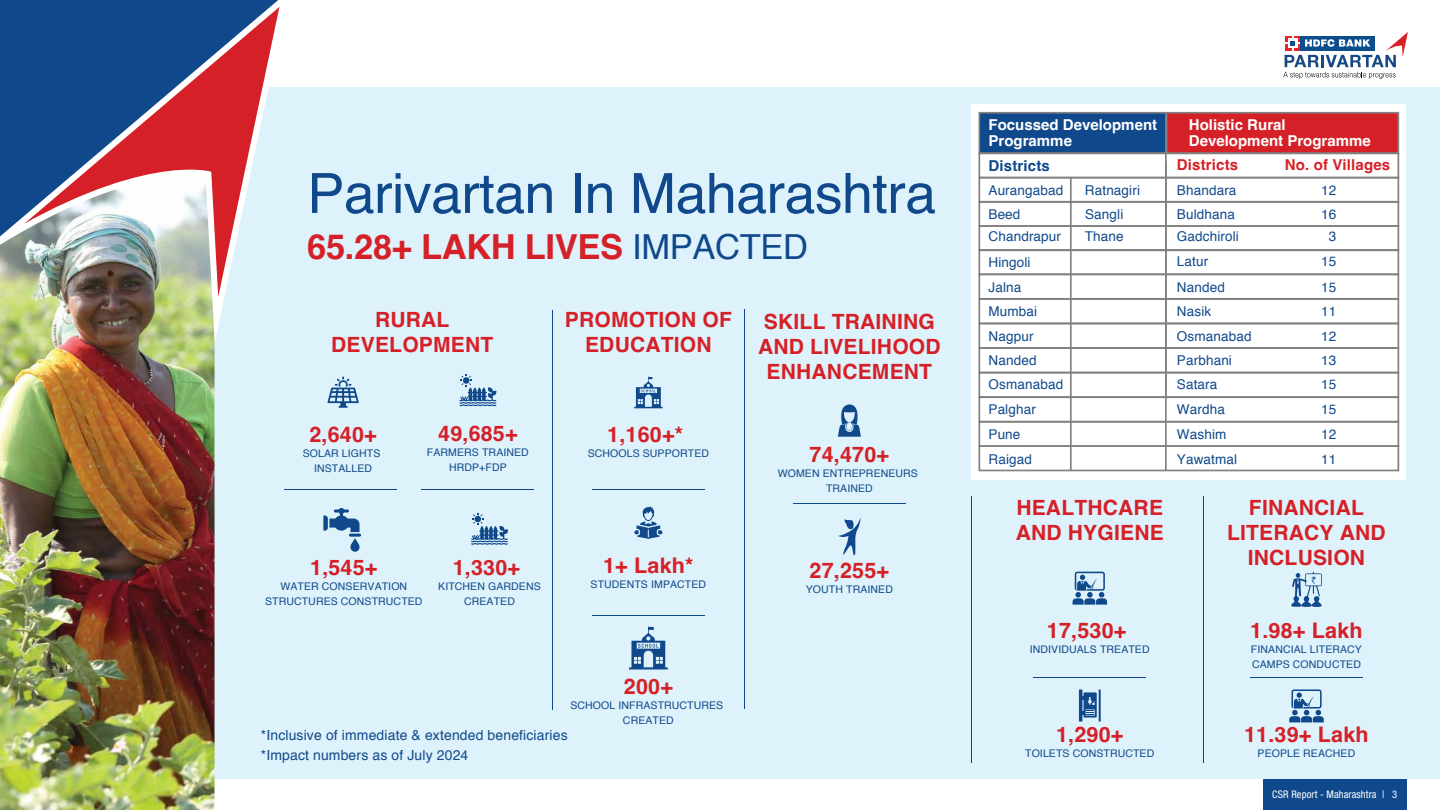
<style>
.page{position:relative;width:1440px;height:810px;background:#fff}
.page>*{position:absolute;margin:0;border:0;box-sizing:border-box;transform-origin:0 0}
.t1{font:55.5px "Helvetica";letter-spacing:-.01em;color:#10498b}
.t2{font:700 34.5px "Helvetica";letter-spacing:-.01em;color:#d62027}
.t3{font:700 21.52px "Helvetica";letter-spacing:.01em;color:#d62027}
.t4{font:700 21.45px "Helvetica";letter-spacing:.01em;color:#d62027}
.t5{font:700 21px/24.9px "Helvetica";letter-spacing:.01em;color:#d62027;text-align:center}
.t6{font:700 15px/15.8px "Helvetica";color:#fff}
.t7{font:700 15px "Helvetica";letter-spacing:.01em;color:#d62027}
.t8{font:700 15px "Helvetica";letter-spacing:.01em;color:#10498b}
.t9{font:13.95px/20px "Helvetica";letter-spacing:.01em;color:#10498b}
.t10{font:13.5px/24.8px "Helvetica";letter-spacing:.01em;color:#10498b}
.t11{font:10.5px/15px "Helvetica";letter-spacing:.01em;color:#10498b;text-align:center}
.t12{font:condensed 10.5px "Helvetica Neue LT Std";letter-spacing:.01em;color:#fff}
.s1{font-weight:400;color:#10498b}
</style>
<div class="page">
<div style="left:4px;top:88px;width:1436px;height:691px;background:#def2fb"></div>
<hr style="left:552px;top:311px;width:1px;height:399px;background:#10498b">
<hr style="left:744px;top:309px;width:1px;height:399px;background:#10498b">
<svg style="left:629px;top:626px;width:39px;height:43px"></svg>
<svg style="left:634px;top:506px;width:29px;height:33px"></svg>
<hr style="left:592px;top:489px;width:113px;height:1px;background:#10498b">
<hr style="left:592px;top:615px;width:113px;height:1px;background:#10498b">
<svg style="left:838px;top:404px;width:23px;height:33px"></svg>
<hr style="left:793px;top:503px;width:113px;height:1px;background:#10498b">
<svg style="left:1079px;top:689px;width:22px;height:33px"></svg>
<hr style="left:1034px;top:677px;width:112px;height:1px;background:#10498b">
<hr style="left:1250px;top:677px;width:113px;height:1px;background:#10498b">
<svg style="left:1291px;top:572px;width:31px;height:35px"></svg>
<svg style="left:1289px;top:689px;width:35px;height:33px"></svg>
<hr style="left:422px;top:489px;width:112px;height:1px;background:#10498b">
<img style="left:0;top:327px;width:218px;height:483px">
<img style="left:0;top:0;width:294px;height:327px">
<hr style="left:285px;top:489px;width:112px;height:1px;background:#10498b">
<svg style="left:327px;top:377px;width:32px;height:31px"></svg>
<svg style="left:634px;top:377px;width:29px;height:31px"></svg>
<svg style="left:1073px;top:572px;width:34px;height:33px"></svg>
<svg style="left:459px;top:374px;width:37px;height:32px"></svg>
<div style="left:1263px;top:779px;width:143px;height:31px;background:#10498b"></div>
<svg style="left:471px;top:513px;width:37px;height:32px"></svg>
<svg style="left:838px;top:518px;width:23px;height:37px"></svg>
<svg style="left:323px;top:508px;width:38px;height:44px"></svg>
<hr style="left:971px;top:497px;width:1px;height:266px;background:#10498b">
<hr style="left:1203px;top:497px;width:1px;height:266px;background:#10498b">
<svg style="left:1283px;top:32px;width:125px;height:47px"></svg>
<div style="left:972px;top:104px;width:434px;height:376px;background:#fff"></div>
<div style="left:978px;top:112px;width:189px;height:42px;background:#10498b;border:2px solid #818181"></div>
<div style="left:1166px;top:112px;width:233px;height:42px;background:#d62027;border:2px solid #818181"></div>
<div style="left:978px;top:177px;width:421px;height:26px;border:2px solid #818181"></div>
<div style="left:978px;top:152px;width:421px;height:26px;border:2px solid #818181"></div>
<div style="left:978px;top:201px;width:421px;height:26px;border:2px solid #818181"></div>
<div style="left:978px;top:225px;width:421px;height:26px;border:2px solid #818181"></div>
<div style="left:978px;top:249px;width:421px;height:26px;border:2px solid #818181"></div>
<div style="left:978px;top:274px;width:421px;height:26px;border:2px solid #818181"></div>
<div style="left:978px;top:298px;width:421px;height:26px;border:2px solid #818181"></div>
<div style="left:978px;top:323px;width:421px;height:26px;border:2px solid #818181"></div>
<div style="left:978px;top:347px;width:421px;height:26px;border:2px solid #818181"></div>
<div style="left:978px;top:372px;width:421px;height:26px;border:2px solid #818181"></div>
<div style="left:978px;top:396px;width:421px;height:26px;border:2px solid #818181"></div>
<div style="left:978px;top:421px;width:421px;height:26px;border:2px solid #818181"></div>
<div style="left:978px;top:445px;width:421px;height:26px;border:2px solid #818181"></div>
<hr style="left:1165px;top:113px;width:2px;height:284px;background:#818181">
<hr style="left:1165px;top:162px;width:2px;height:308px;background:#818181">
<hr style="left:1070px;top:178px;width:2px;height:292px;background:#818181">
<h1 class="t1" style="left:307px;top:151px;width:630px">Parivartan In Maharashtra</h1>
<h2 class="t2" style="left:307px;top:226px;width:502px">65.28+ LAKH LIVES <span class="s1">IMPACTED</span></h2>
<h3 class="t5" style="left:331px;top:310px;width:164px">RURAL<br>DEVELOPMENT</h3>
<h3 class="t3" style="left:309px;top:421px;width:69px">2,640+</h3>
<p class="t11" style="left:303px;top:446px;width:79px">SOLAR LIGHTS<br>INSTALLED</p>
<h3 class="t4" style="left:438px;top:421px;width:81px">49,685+</h3>
<p class="t11" style="left:427px;top:445px;width:103px">FARMERS TRAINED<br>HRDP+FDP</p>
<h3 class="t5" style="left:565px;top:310px;width:168px">PROMOTION OF<br>EDUCATION</h3>
<h3 class="t3" style="left:607px;top:421px;width:78px">1,160+*</h3>
<p class="t11" style="left:588px;top:446px;width:123px">SCHOOLS SUPPORTED</p>
<h3 class="t4" style="left:310px;top:554px;width:69px">1,545+</h3>
<p class="t11" style="left:265px;top:579px;width:159px">WATER CONSERVATION<br>STRUCTURES CONSTRUCTED</p>
<h3 class="t4" style="left:453px;top:554px;width:69px">1,330+</h3>
<p class="t11" style="left:438px;top:579px;width:104px">KITCHEN GARDENS<br>CREATED</p>
<h3 class="t3" style="left:603px;top:552px;width:92px">1+ Lakh*</h3>
<p class="t11" style="left:591px;top:577px;width:117px">STUDENTS IMPACTED</p>
<h3 class="t5" style="left:758px;top:311px;width:184px">SKILL TRAINING<br>AND LIVELIHOOD<br>ENHANCEMENT</h3>
<h3 class="t3" style="left:810px;top:441px;width:81px">74,470+</h3>
<p class="t11" style="left:778px;top:466px;width:142px">WOMEN ENTREPRENEURS<br>TRAINED</p>
<h3 class="t3" style="left:810px;top:557px;width:81px">27,255+</h3>
<p class="t11" style="left:806px;top:582px;width:89px">YOUTH TRAINED</p>
<h3 class="t3" style="left:624px;top:673px;width:51px">200+</h3>
<p class="t11" style="left:570px;top:698px;width:154px">SCHOOL INFRASTRUCTURES<br>CREATED</p>
<h3 class="t9" style="left:261px;top:725px;width:308px">*Inclusive of immediate &amp; extended beneficiaries *Impact numbers as of July 2024</h3>
<h3 class="t6" style="left:989px;top:118px;width:170px">Focussed Development<br>Programme</h3>
<h3 class="t8" style="left:989px;top:156px;width:63px">Districts</h3>
<p class="t10" style="left:989px;top:179px;width:76px;line-height:24.2px">Aurangabad<br>Beed</p>
<p class="t10" style="left:989px;top:250px;width:44px">Hingoli</p>
<p class="t10" style="left:989px;top:225px;width:74px">Chandrapur</p>
<p class="t10" style="left:989px;top:275px;width:50px;line-height:24.4px">Jalna<br>Mumbai</p>
<p class="t10" style="left:989px;top:348px;width:76px">Nanded<br>Osmanabad<br>Palghar<br>Pune<br>Raigad</p>
<p class="t10" style="left:989px;top:324px;width:46px">Nagpur</p>
<p class="t10" style="left:1085px;top:179px;width:57px">Ratnagiri</p>
<p class="t10" style="left:1085px;top:204px;width:40px;line-height:22px">Sangli<br>Thane</p>
<h3 class="t6" style="left:1189px;top:118px;width:184px">Holistic Rural<br>Development Programme</h3>
<h3 class="t7" style="left:1285px;top:156px;width:107px">No. of Villages</h3>
<h3 class="t7" style="left:1177px;top:156px;width:63px">Districts</h3>
<p class="t10" style="left:1177px;top:179px;width:61px">Bhandara</p>
<p class="t10" style="left:1321px;top:179px;width:17px">12</p>
<p class="t10" style="left:1177px;top:203px;width:60px">Buldhana</p>
<p class="t10" style="left:1321px;top:203px;width:17px">16</p>
<p class="t10" style="left:1177px;top:249px;width:33px">Latur</p>
<p class="t10" style="left:1321px;top:249px;width:17px">15</p>
<p class="t10" style="left:1177px;top:224px;width:64px">Gadchiroli</p>
<p class="t10" style="left:1329px;top:224px;width:9px">3</p>
<p class="t10" style="left:1177px;top:275px;width:76px;line-height:24.5px">Nanded<br>Nasik<br>Osmanabad</p>
<p class="t10" style="left:1321px;top:275px;width:17px;line-height:24.5px;text-align:justify">15<br>11<br>12</p>
<p class="t10" style="left:1177px;top:348px;width:57px">Parbhani</p>
<p class="t10" style="left:1321px;top:348px;width:17px">13</p>
<p class="t10" style="left:1177px;top:372px;width:42px">Satara</p>
<p class="t10" style="left:1321px;top:372px;width:17px">15</p>
<p class="t10" style="left:1177px;top:397px;width:49px">Wardha</p>
<p class="t10" style="left:1321px;top:397px;width:17px">15</p>
<p class="t10" style="left:1177px;top:422px;width:62px;line-height:25.2px">Washim<br>Yawatmal</p>
<p class="t10" style="left:1321px;top:422px;width:17px;line-height:25.4px">12<br>11</p>
<h3 class="t5" style="left:1016px;top:498px;width:150px;text-align:left">HEALTHCARE<br>AND HYGIENE</h3>
<h3 class="t5" style="left:1227px;top:498px;width:160px">FINANCIAL<br>LITERACY AND<br>INCLUSION</h3>
<h3 class="t3" style="left:1047px;top:618px;width:81px">17,530+</h3>
<p class="t11" style="left:1030px;top:643px;width:121px">INDIVIDUALS TREATED</p>
<h3 class="t3" style="left:1250px;top:618px;width:114px">1.98+ Lakh</h3>
<p class="t11" style="left:1251px;top:643px;width:112px;text-align:left">FINANCIAL LITERACY<br>CAMPS CONDUCTED</p>
<h3 class="t3" style="left:1056px;top:721px;width:69px">1,290+</h3>
<p class="t11" style="left:1025px;top:746px;width:131px">TOILETS CONSTRUCTED</p>
<h3 class="t3" style="left:1244px;top:721px;width:126px">11.39+ Lakh</h3>
<p class="t11" style="left:1258px;top:746px;width:99px">PEOPLE REACHED</p>
<p class="t12" style="left:1272px;top:788px;width:127px">CSR Report - Maharashtra | 3</p>
</div>
